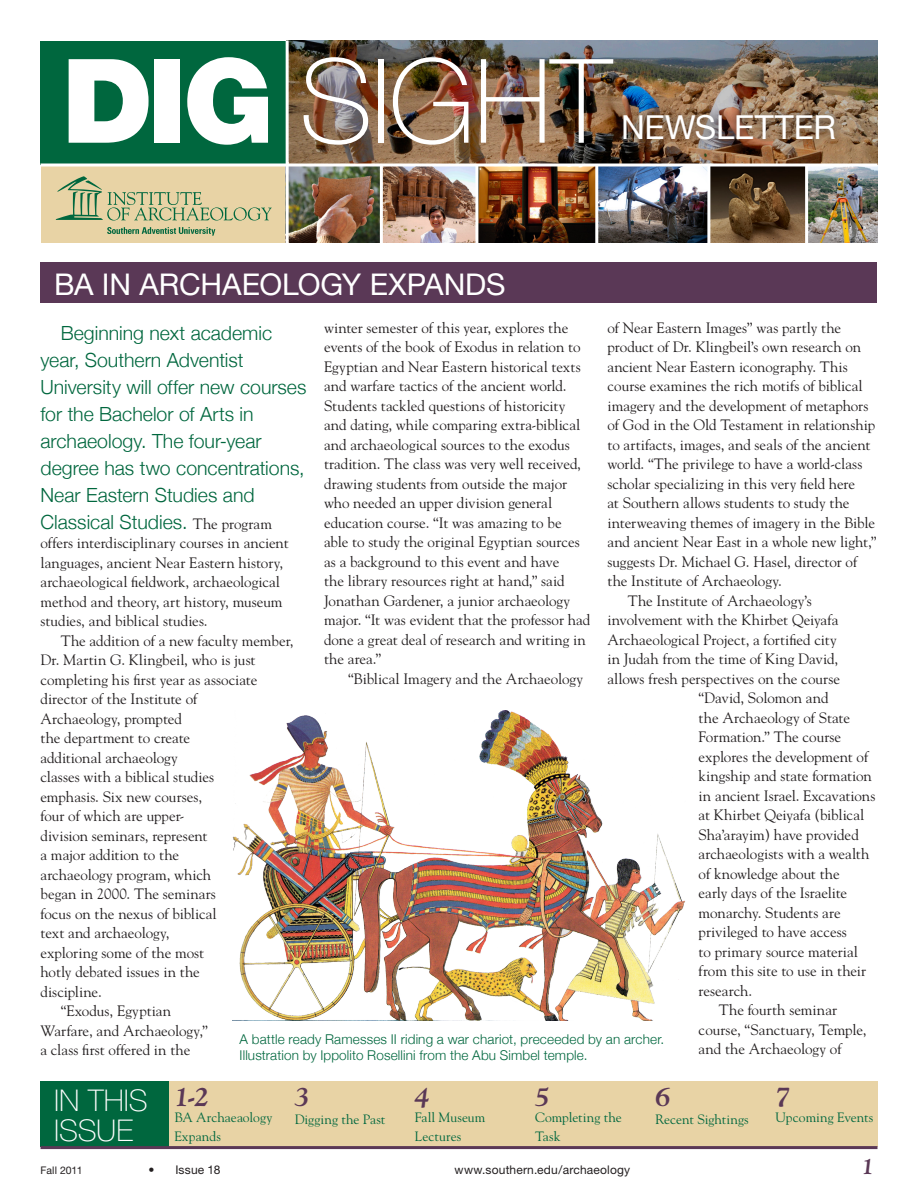
<style>
.page{position:relative;width:918px;height:1188px;background:#fff}
.page>*{position:absolute;margin:0;border:0;box-sizing:border-box;transform-origin:0 0}
.subheads{font:100 117px "Helvetica Neue";letter-spacing:-.015em;color:#fff}
.subheads-2{font:33px "Helvetica Neue";letter-spacing:-.005em;color:#fff}
.pullquote_header{font:30px "Helvetica Neue";letter-spacing:-.005em;color:#fff}
.pullquote_header-2{font:100 30px/30.6px "Helvetica Neue";letter-spacing:-.005em;color:#fff}
.in_this_issue_number{font:italic 700 27px "Goudy";color:#5a3856}
.folio{font:italic 700 22.5px "Goudy";color:#5a3856}
.body{font:300 19.5px/27px "Helvetica Neue";color:#00673e}
.body-2{font:15px/19.5px "Goudy";color:#231f20}
.t1{font:300 13.5px/16.2px "Helvetica Neue";letter-spacing:.01em;color:#00673e}
.in_this_issue_listin{font:13.5px/18.3px "Goudy";letter-spacing:.005em;color:#00673e}
.in_this_issue_number-2{font:13.5px/18.3px "Goudy";color:#00673e}
.folio-2{font:12px "Helvetica Neue";letter-spacing:.015em;color:#231f20}
.folio-3{font:10.5px "Helvetica Neue";color:#231f20}
.s1{font-weight:900}
.s2{font-family:"Goudy";font-weight:400;font-size:15px;color:#231f20}
</style>
<div class="page">
<div style="left:40px;top:262px;width:838px;height:41px;background:#5a3856"></div>
<img style="left:289px;top:40px;width:589px;height:203px">
<div style="left:41px;top:162px;width:247px;height:81px;background:#e8d3a5"></div>
<div style="left:40px;top:41px;width:248px;height:123px;background:#00673e"></div>
<hr style="left:423px;top:180px;width:3px;height:68px;background:#fff">
<svg style="left:592px;top:180px;width:3px;height:63px"></svg>
<hr style="left:734px;top:180px;width:3px;height:68px;background:#fff">
<div style="left:169px;top:1082px;width:709px;height:66px;background:#e8d3a5"></div>
<div style="left:40px;top:1082px;width:129px;height:66px;background:#00673e"></div>
<hr style="left:40px;top:1146px;width:838px;height:3px;background:#5a3856">
<div style="left:614px;top:106px;width:230px;height:43px;background:#231f20;opacity:.75"></div>
<svg style="left:56px;top:176px;width:216px;height:45px"></svg>
<svg style="left:107px;top:227px;width:108px;height:9px"></svg>
<hr style="left:380px;top:165px;width:3px;height:78px;background:#fff">
<hr style="left:286px;top:40px;width:3px;height:203px;background:#fff">
<hr style="left:40px;top:164px;width:838px;height:2px;background:#fff">
<hr style="left:475px;top:165px;width:3px;height:78px;background:#fff">
<hr style="left:595px;top:165px;width:3px;height:78px;background:#fff">
<hr style="left:707px;top:165px;width:3px;height:78px;background:#fff">
<hr style="left:805px;top:165px;width:3px;height:78px;background:#fff">
<img style="left:233px;top:711px;width:452px;height:309px">
<p class="subheads" style="left:62px;top:34px;width:551px"><span class="s1">DIG</span> SIGHT</p>
<p class="subheads-2" style="left:621px;top:108px;width:217px">NEWSLETTER</p>
<p class="pullquote_header" style="left:54px;top:267px;width:453px">BA IN ARCHAEOLOGY EXPANDS</p>
<p class="body-2" style="left:324px;top:318px;width:268px">winter semester of this year, explores the events of the book of Exodus in relation to Egyptian and Near Eastern historical texts and warfare tactics of the ancient world.<br>Students tackled questions of historicity and dating, while comparing extra-biblical and archaeological sources to the exodus tradition. The class was very well received, drawing students from outside the major who needed an upper division general education course. “It was amazing to be<br>able to study the original Egyptian sources as a background to this event and have<br>the library resources right at hand,” said Jonathan Gardener, a junior archaeology major. “It was evident that the professor had done a great deal of research and writing in the area.”</p>
<p class="body-2" style="left:348px;top:669px;width:237px">“Biblical Imagery and the Archaeology</p>
<p class="body-2" style="left:608px;top:318px;width:271px">of Near Eastern Images” was partly the product of Dr. Klingbeil’s own research on ancient Near Eastern iconography. This course examines the rich motifs of biblical imagery and the development of metaphors of God in the Old Testament in relationship to artifacts, images, and seals of the ancient world. “The privilege to have a world-class scholar specializing in this very field here<br>at Southern allows students to study the interweaving themes of imagery in the Bible and ancient Near East in a whole new light,” suggests Dr. Michael G. Hasel, director of the Institute of Archaeology.</p>
<p class="body-2" style="left:628px;top:591px;width:186px">The Institute of Archaeology’s</p>
<p class="body-2" style="left:608px;top:610px;width:232px">involvement with the Khirbet Qeiyafa</p>
<p class="body-2" style="left:608px;top:630px;width:231px">Archaeological Project, a fortified city</p>
<p class="body-2" style="left:608px;top:649px;width:232px">in Judah from the time of King David,</p>
<p class="body-2" style="left:608px;top:669px;width:234px">allows fresh perspectives on the course</p>
<p class="body-2" style="left:699px;top:688px;width:132px">“David, Solomon and</p>
<p class="body-2" style="left:699px;top:708px;width:153px">the Archaeology of State</p>
<p class="body-2" style="left:699px;top:727px;width:144px">Formation.” The course</p>
<p class="body-2" style="left:699px;top:747px;width:171px">explores the development of</p>
<p class="body-2" style="left:699px;top:766px;width:175px">kingship and state formation</p>
<p class="body-2" style="left:699px;top:786px;width:178px">in ancient Israel. Excavations</p>
<p class="body-2" style="left:699px;top:805px;width:167px">at Khirbet Qeiyafa (biblical</p>
<p class="body-2" style="left:699px;top:825px;width:162px">Sha’arayim) have provided</p>
<p class="body-2" style="left:699px;top:844px;width:172px">archaeologists with a wealth</p>
<p class="body-2" style="left:699px;top:864px;width:143px">of knowledge about the</p>
<p class="body-2" style="left:699px;top:883px;width:150px">early days of the Israelite</p>
<p class="body-2" style="left:699px;top:903px;width:144px">monarchy. Students are</p>
<p class="body-2" style="left:699px;top:922px;width:150px">privileged to have access</p>
<p class="body-2" style="left:699px;top:942px;width:161px">to primary source material</p>
<p class="body-2" style="left:699px;top:961px;width:169px">from this site to use in their</p>
<p class="body-2" style="left:699px;top:981px;width:55px">research.</p>
<p class="body-2" style="left:699px;top:1000px;width:170px;text-indent:20px">The fourth seminar course, “Sanctuary, Temple, and the Archaeology of</p>
<p class="body" style="left:40px;top:319px;width:268px;text-indent:20px">Beginning next academic year, Southern Adventist<br>University will offer new courses for the Bachelor of Arts in archaeology. The four-year degree has two concentrations,<br>Near Eastern Studies and<br>Classical Studies. <span class="s2">The program</span></p>
<p class="body-2" style="left:40px;top:533px;width:250px">offers interdisciplinary courses in ancient languages, ancient Near Eastern history, archaeological fieldwork, archaeological method and theory, art history, museum studies, and biblical studies.</p>
<p class="body-2" style="left:40px;top:631px;width:255px;text-indent:20px">The addition of a new faculty member,<br>Dr. Martin G. Klingbeil, who is just completing his first year as associate director of the Institute of<br>Archaeology, prompted<br>the department to create<br>additional archaeology<br>classes with a biblical studies<br>emphasis. Six new courses,<br>four of which are upper-<br>division seminars, represent<br>a major addition to the<br>archaeology program, which<br>began in 2000. The seminars<br>focus on the nexus of biblical<br>text and archaeology,<br>exploring some of the most<br>hotly debated issues in the<br>discipline.</p>
<p class="body-2" style="left:40px;top:1001px;width:169px;text-indent:20px">“Exodus, Egyptian<br>Warfare, and Archaeology,” a class first offered in the</p>
<p class="t1" style="left:240px;top:1030px;width:426px">A battle ready Ramesses II riding a war chariot, preceeded by an archer.<br>Illustration by Ippolito Rosellini from the Abu Simbel temple.</p>
<p class="pullquote_header-2" style="left:54px;top:1085px;width:95px">IN THIS<br>ISSUE</p>
<p class="in_this_issue_number" style="left:174px;top:1080px;width:37px">1-2</p>
<p class="in_this_issue_number-2" style="left:174px;top:1108px;width:99px">BA Archaeaology<br>Expands</p>
<p class="in_this_issue_number" style="left:295px;top:1080px;width:17px">3</p>
<p class="in_this_issue_listin" style="left:295px;top:1110px;width:92px">Digging the Past</p>
<p class="in_this_issue_number" style="left:415px;top:1080px;width:17px">4</p>
<p class="in_this_issue_listin" style="left:415px;top:1108px;width:72px">Fall Museum<br>Lectures</p>
<p class="in_this_issue_number" style="left:535px;top:1080px;width:17px">5</p>
<p class="in_this_issue_listin" style="left:535px;top:1108px;width:88px">Completing the<br>Task</p>
<p class="in_this_issue_number" style="left:655px;top:1080px;width:17px">6</p>
<p class="in_this_issue_listin" style="left:655px;top:1110px;width:95px">Recent Sightings</p>
<p class="in_this_issue_number" style="left:776px;top:1080px;width:17px">7</p>
<p class="in_this_issue_listin" style="left:776px;top:1108px;width:99px">Upcoming Events</p>
<p class="folio-3" style="left:40px;top:1164px;width:44px">Fall 2011</p>
<p class="folio-2" style="left:148px;top:1162px;width:73px">• Issue 18</p>
<p class="folio-2" style="left:454px;top:1162px;width:177px">www.southern.edu/archaeology</p>
<p class="folio" style="left:862px;top:1152px;width:14px">1</p>
</div>
